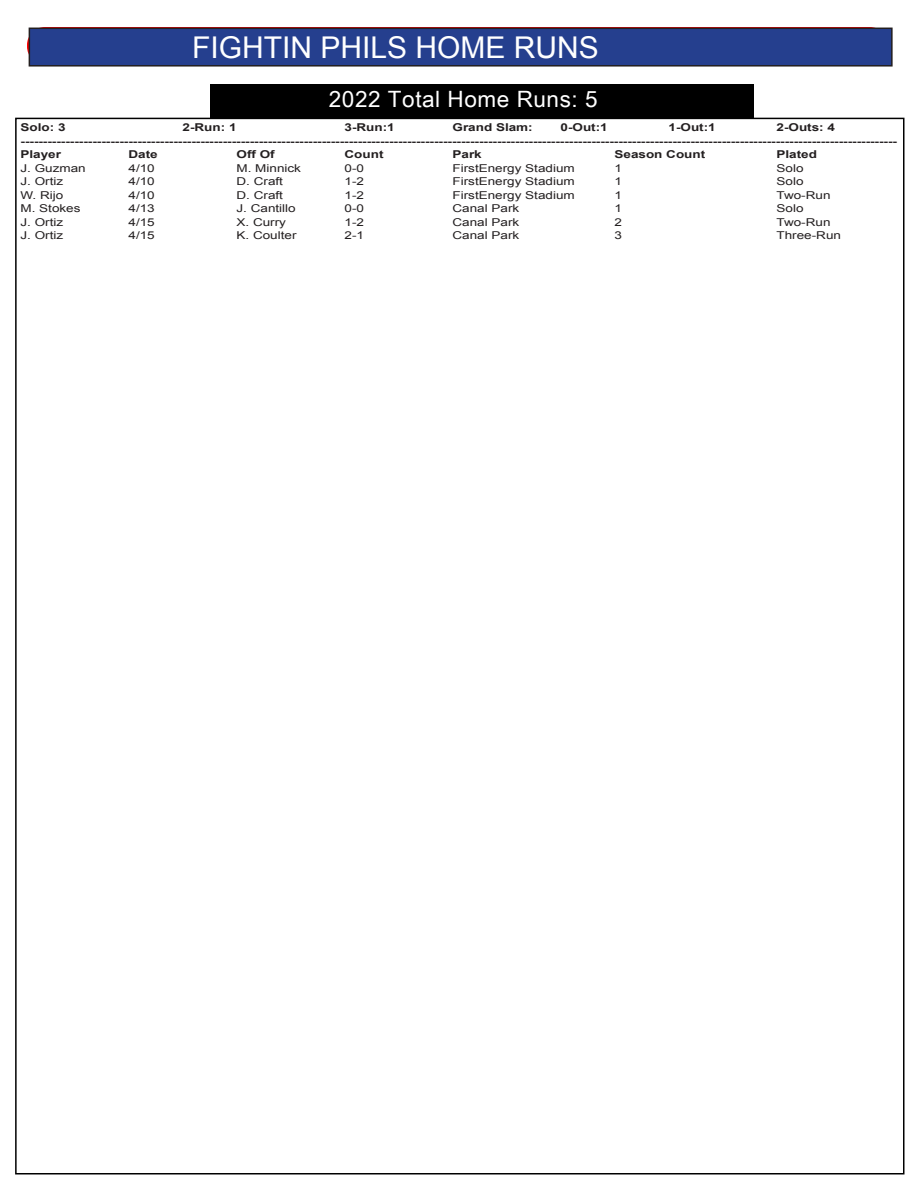
<style>
.page{position:relative;width:918px;height:1188px;background:#fff}
.page>*{position:absolute;margin:0;border:0;box-sizing:border-box;transform-origin:0 0}
.t1{font:30px "Arial";color:#fff}
.t2{font:22.5px "Arial Unicode MS";letter-spacing:.025em;color:#fff}
.t3{font:700 10.8px "Arial";color:#231f20;scale:1.25 1}
.t4{font:10.8px "Arial";color:#231f20;scale:1.25 1}
</style>
<div class="page">
<svg style="left:27px;top:27px;width:861px;height:37px"></svg>
<div style="left:211px;top:84px;width:543px;height:35px;background:#000"></div>
<div style="left:29px;top:28px;width:863px;height:38px;background:#253f8e"></div>
<div style="left:29px;top:28px;width:864px;height:39px;border:2px solid #231f20"></div>
<p class="t1" style="left:192px;top:28px;width:408px">FIGHTIN PHILS HOME RUNS</p>
<p class="t2" style="left:329px;top:82px;width:270px">2022 Total Home Runs: 5</p>
<p class="t3" style="left:21px;top:120px;width:37px">Solo: 3</p>
<p class="t3" style="left:183px;top:120px;width:45px">2-Run: 1</p>
<p class="t3" style="left:345px;top:120px;width:42px">3-Run:1</p>
<p class="t3" style="left:453px;top:120px;width:66px">Grand Slam:</p>
<p class="t3" style="left:561px;top:120px;width:39px">0-Out:1</p>
<p class="t3" style="left:669px;top:120px;width:39px">1-Out:1</p>
<p class="t3" style="left:777px;top:120px;width:48px">2-Outs: 4</p>
<p class="t3" style="left:21px;top:134px;width:703px">---------------------------------------------------------------------------------------------------------------------------------------------------------------------------------------------------</p>
<p class="t3" style="left:21px;top:147px;width:34px">Player</p>
<p class="t3" style="left:129px;top:147px;width:25px">Date</p>
<p class="t3" style="left:237px;top:147px;width:32px">Off Of</p>
<p class="t3" style="left:345px;top:147px;width:33px">Count</p>
<p class="t3" style="left:453px;top:147px;width:25px">Park</p>
<p class="t3" style="left:615px;top:147px;width:74px">Season Count</p>
<p class="t3" style="left:777px;top:147px;width:34px">Plated</p>
<p class="t4" style="left:21px;top:161px;width:54px">J. Guzman</p>
<p class="t4" style="left:129px;top:161px;width:23px">4/10</p>
<p class="t4" style="left:237px;top:161px;width:53px">M. Minnick</p>
<p class="t4" style="left:345px;top:161px;width:17px">0-0</p>
<p class="t4" style="left:453px;top:161px;width:99px">FirstEnergy Stadium</p>
<p class="t4" style="left:615px;top:161px;width:8px">1</p>
<p class="t4" style="left:777px;top:161px;width:23px">Solo</p>
<p class="t4" style="left:21px;top:174px;width:36px">J. Ortiz</p>
<p class="t4" style="left:129px;top:174px;width:23px">4/10</p>
<p class="t4" style="left:237px;top:174px;width:39px">D. Craft</p>
<p class="t4" style="left:345px;top:174px;width:17px">1-2</p>
<p class="t4" style="left:453px;top:174px;width:99px">FirstEnergy Stadium</p>
<p class="t4" style="left:615px;top:174px;width:8px">1</p>
<p class="t4" style="left:777px;top:174px;width:23px">Solo</p>
<p class="t4" style="left:21px;top:188px;width:36px">W. Rijo</p>
<p class="t4" style="left:129px;top:188px;width:23px">4/10</p>
<p class="t4" style="left:237px;top:188px;width:39px">D. Craft</p>
<p class="t4" style="left:345px;top:188px;width:17px">1-2</p>
<p class="t4" style="left:453px;top:188px;width:99px">FirstEnergy Stadium</p>
<p class="t4" style="left:615px;top:188px;width:8px">1</p>
<p class="t4" style="left:777px;top:188px;width:45px">Two-Run</p>
<p class="t4" style="left:21px;top:201px;width:50px">M. Stokes</p>
<p class="t4" style="left:129px;top:201px;width:23px">4/13</p>
<p class="t4" style="left:237px;top:201px;width:49px">J. Cantillo</p>
<p class="t4" style="left:345px;top:201px;width:17px">0-0</p>
<p class="t4" style="left:453px;top:201px;width:55px">Canal Park</p>
<p class="t4" style="left:615px;top:201px;width:8px">1</p>
<p class="t4" style="left:777px;top:201px;width:23px">Solo</p>
<p class="t4" style="left:21px;top:215px;width:36px">J. Ortiz</p>
<p class="t4" style="left:129px;top:215px;width:23px">4/15</p>
<p class="t4" style="left:237px;top:215px;width:41px">X. Curry</p>
<p class="t4" style="left:345px;top:215px;width:17px">1-2</p>
<p class="t4" style="left:453px;top:215px;width:55px">Canal Park</p>
<p class="t4" style="left:615px;top:215px;width:8px">2</p>
<p class="t4" style="left:777px;top:215px;width:45px">Two-Run</p>
<p class="t4" style="left:21px;top:228px;width:36px">J. Ortiz</p>
<p class="t4" style="left:129px;top:228px;width:23px">4/15</p>
<p class="t4" style="left:237px;top:228px;width:50px">K. Coulter</p>
<p class="t4" style="left:345px;top:228px;width:17px">2-1</p>
<p class="t4" style="left:453px;top:228px;width:55px">Canal Park</p>
<p class="t4" style="left:615px;top:228px;width:8px">3</p>
<p class="t4" style="left:777px;top:228px;width:53px">Three-Run</p>
</div>
